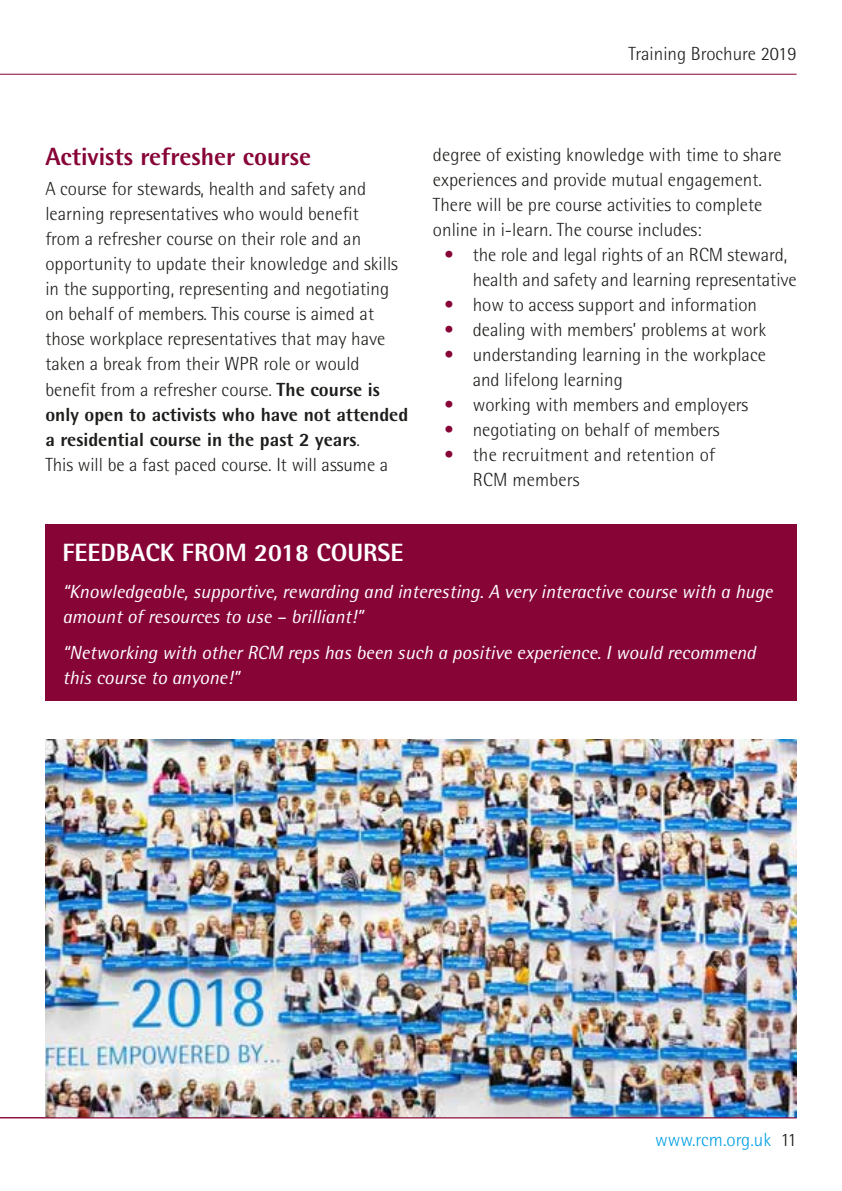
<style>
.page{position:relative;width:842px;height:1191px;background:#fff}
.page>*{position:absolute;margin:0;border:0;box-sizing:border-box;transform-origin:0 0}
.t1{font:800 25px "Rotis Semi Sans";color:#870437}
.t2{font:800 25px "Rotis Semi Sans";color:#fff}
.t3{font:300 19px/25px "Rotis Semi Sans";color:#1d1d1b}
.t4{font:italic 19px/25px "Rotis Semi Sans";color:#fff}
.t5{font:300 19px "Rotis Semi Sans";color:#009fe3}
.s1{font-weight:800}
.s2{color:#870437}
.s3{color:#1d1d1b}
</style>
<div class="page">
<hr style="left:0;top:74px;width:797px;height:1px;background:#870437">
<div style="left:45px;top:524px;width:752px;height:177px;background:#870437"></div>
<img style="left:45px;top:739px;width:752px;height:378px">
<hr style="left:0;top:1117px;width:797px;height:1px;background:#870437">
<p class="t3" style="left:628px;top:41px;width:170px">Training Brochure 2019</p>
<h1 class="t1" style="left:45px;top:140px;width:267px">Activists refresher course</h1>
<p class="t3" style="left:45px;top:176px;width:364px">A course for stewards, health and safety and learning representatives who would benefit<br>from a refresher course on their role and an opportunity to update their knowledge and skills in the supporting, representing and negotiating on behalf of members. This course is aimed at those workplace representatives that may have taken a break from their WPR role or would benefit from a refresher course. <span class="s1">The course is only open to activists who have not attended a residential course in the past 2 years</span>.<br>This will be a fast paced course. It will assume a</p>
<p class="t3" style="left:433px;top:142px;width:350px">degree of existing knowledge with time to share experiences and provide mutual engagement.<br>There will be pre course activities to complete online in i-learn. The course includes:</p>
<p class="t3" style="left:473px;top:242px;width:325px;text-indent:-28px"><span class="s2">•</span> the role and legal rights of an RCM steward, health and safety and learning representative</p>
<p class="t3" style="left:444px;top:292px;width:314px"><span class="s2">•</span> how to access support and information</p>
<p class="t3" style="left:444px;top:317px;width:323px"><span class="s2">•</span> dealing with members’ problems at work</p>
<p class="t3" style="left:473px;top:342px;width:295px;text-indent:-28px"><span class="s2">•</span> understanding learning in the workplace and lifelong learning</p>
<p class="t3" style="left:444px;top:392px;width:305px"><span class="s2">•</span> working with members and employers</p>
<p class="t3" style="left:444px;top:417px;width:277px"><span class="s2">•</span> negotiating on behalf of members</p>
<p class="t3" style="left:473px;top:442px;width:244px;text-indent:-28px"><span class="s2">•</span> the recruitment and retention of<br>RCM members</p>
<h1 class="t2" style="left:62px;top:537px;width:343px">FEEDBACK FROM 2018 COURSE</h1>
<p class="t4" style="left:62px;top:578px;width:712px">“Knowledgeable, supportive, rewarding and interesting. A very interactive course with a huge amount of resources to use – brilliant!”</p>
<p class="t4" style="left:62px;top:639px;width:695px">“Networking with other RCM reps has been such a positive experience. I would recommend this course to anyone!”</p>
<p class="t5" style="left:655px;top:1128px;width:143px">www.rcm.org.uk <span class="s3">11</span></p>
</div>
